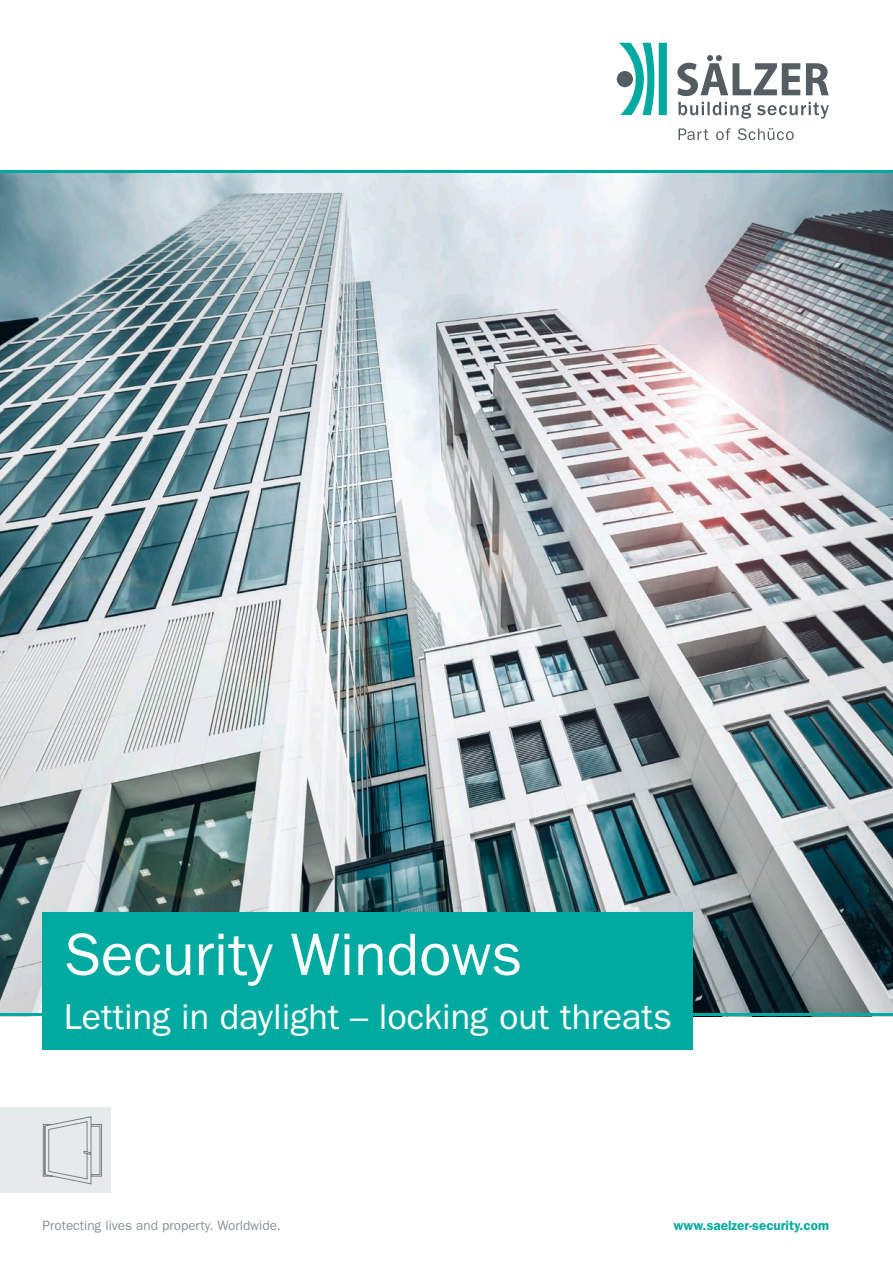
<style>
.page{position:relative;width:893px;height:1263px;background:#fff}
.page>*{position:absolute;margin:0;border:0;box-sizing:border-box;transform-origin:0 0}
.t1{font:60px "ITC Franklin Gothic Std";color:#fff}
.t2{font:36px "ITC Franklin Gothic Std";color:#fff}
.t3{font:13.5px "ITC Franklin Gothic Std";color:#899297}
.t4{font:600 13.5px "ITC Franklin Gothic Std";color:#00aaa0}
</style>
<div class="page">
<div style="left:0;top:1108px;width:111px;height:85px;background:#e7eaeb"></div>
<img style="left:0;top:173px;width:893px;height:840px">
<hr style="left:0;top:170px;width:893px;height:3px;background:#00aaa0">
<hr style="left:0;top:1013px;width:893px;height:3px;background:#00aaa0">
<svg style="left:43px;top:1116px;width:59px;height:69px"></svg>
<div style="left:43px;top:912px;width:650px;height:138px;background:#00aaa0"></div>
<svg style="left:619px;top:43px;width:48px;height:72px"></svg>
<div style="left:617px;top:71px;width:16px;height:16px;background:#545d61;border-radius:50%"></div>
<svg style="left:677px;top:55px;width:152px;height:64px"></svg>
<svg style="left:679px;top:128px;width:115px;height:12px"></svg>
<h1 class="t1" style="left:64px;top:920px;width:460px">Security Windows</h1>
<h2 class="t2" style="left:64px;top:996px;width:610px">Letting in daylight – locking out threats</h2>
<p class="t3" style="left:43px;top:1217px;width:240px">Protecting lives and property. Worldwide.</p>
<p class="t4" style="left:673px;top:1217px;width:157px">www.saelzer-security.com</p>
</div>
